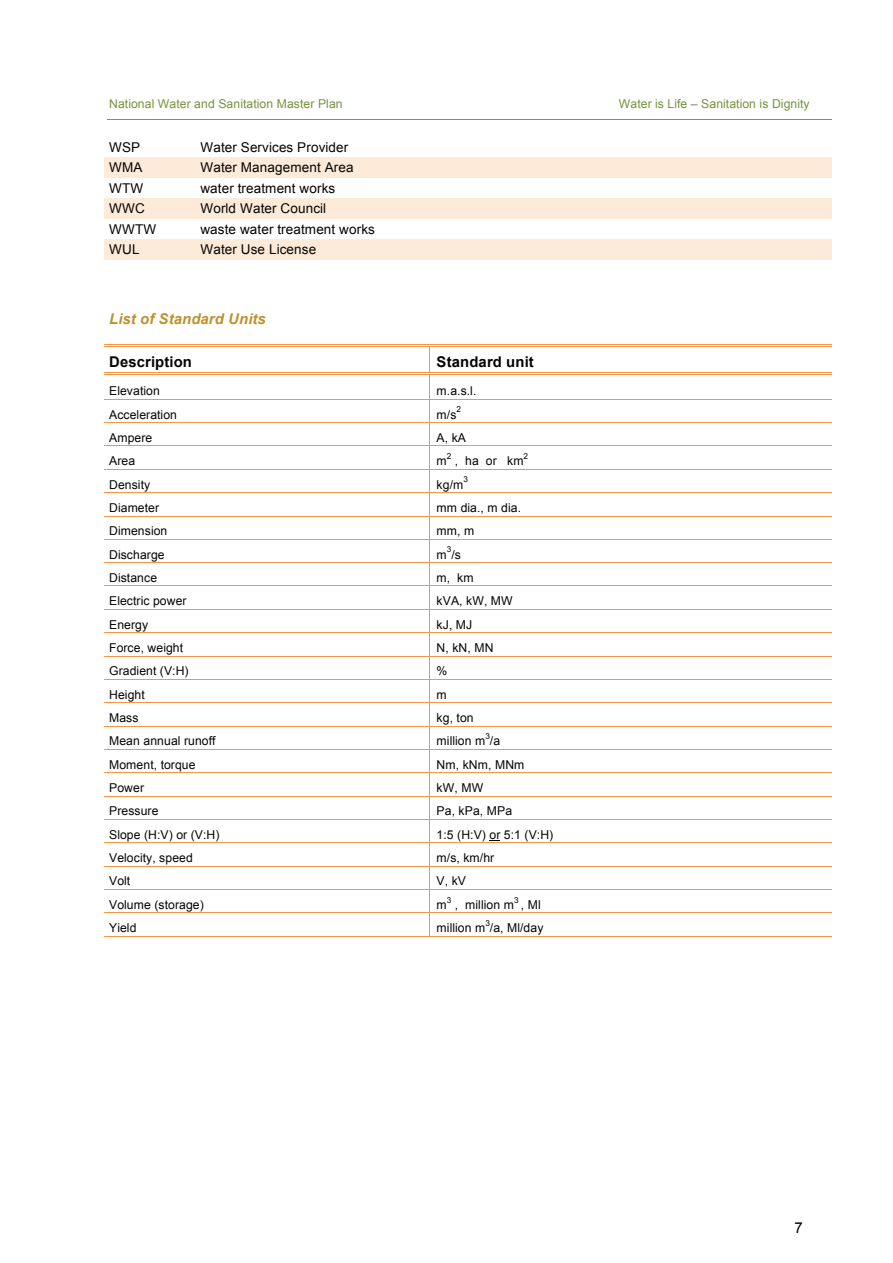
<style>
.page{position:relative;width:893px;height:1263px;background:#fff}
.page>*{position:absolute;margin:0;border:0;box-sizing:border-box;transform-origin:0 0}
.t1{font:15px "Arial";color:#000}
.t2{font:700 14.85px "Arial";letter-spacing:.01em;color:#040503}
.t3{font:italic 700 14.85px "Arial";letter-spacing:.01em;color:#be912d}
.t4{font:13.5px "Arial";letter-spacing:.01em;color:#040503}
.t5{font:12.15px "Arial";letter-spacing:.01em;color:#040503}
.t6{font:12.15px "Arial";letter-spacing:.01em;color:#75933c}
.t7{font:8.25px "Arial";color:#040503}
</style>
<div class="page">
<hr style="left:107px;top:119px;width:724px;height:1px;background:#e36c25">
<div style="left:104px;top:157px;width:89px;height:21px;background:#fdead9"></div>
<div style="left:193px;top:157px;width:638px;height:21px;background:#fdead9"></div>
<div style="left:104px;top:198px;width:89px;height:21px;background:#fdead9"></div>
<div style="left:193px;top:198px;width:638px;height:21px;background:#fdead9"></div>
<div style="left:104px;top:240px;width:89px;height:20px;background:#fdead9"></div>
<div style="left:193px;top:240px;width:638px;height:20px;background:#fdead9"></div>
<hr style="left:104px;top:344px;width:325px;height:1px;background:#f79646">
<hr style="left:104px;top:346px;width:325px;height:1px;background:#f79646">
<hr style="left:432px;top:344px;width:399px;height:1px;background:#f79646">
<hr style="left:432px;top:346px;width:399px;height:1px;background:#f79646">
<hr style="left:104px;top:372px;width:325px;height:1px;background:#f79646">
<hr style="left:104px;top:374px;width:325px;height:1px;background:#f79646">
<hr style="left:432px;top:372px;width:399px;height:1px;background:#f79646">
<hr style="left:432px;top:374px;width:399px;height:1px;background:#f79646">
<hr style="left:104px;top:399px;width:325px;height:1px;background:#f79646">
<hr style="left:430px;top:399px;width:401px;height:1px;background:#f79646">
<hr style="left:104px;top:422px;width:325px;height:1px;background:#f79646">
<hr style="left:430px;top:422px;width:401px;height:1px;background:#f79646">
<hr style="left:104px;top:446px;width:325px;height:1px;background:#f79646">
<hr style="left:430px;top:446px;width:401px;height:1px;background:#f79646">
<hr style="left:104px;top:469px;width:325px;height:1px;background:#f79646">
<hr style="left:430px;top:469px;width:401px;height:1px;background:#f79646">
<hr style="left:104px;top:492px;width:325px;height:1px;background:#f79646">
<hr style="left:430px;top:492px;width:401px;height:1px;background:#f79646">
<hr style="left:104px;top:516px;width:325px;height:1px;background:#f79646">
<hr style="left:430px;top:516px;width:401px;height:1px;background:#f79646">
<hr style="left:104px;top:539px;width:325px;height:1px;background:#f79646">
<hr style="left:430px;top:539px;width:401px;height:1px;background:#f79646">
<hr style="left:104px;top:562px;width:325px;height:1px;background:#f79646">
<hr style="left:430px;top:562px;width:401px;height:1px;background:#f79646">
<hr style="left:104px;top:586px;width:325px;height:1px;background:#f79646">
<hr style="left:430px;top:586px;width:401px;height:1px;background:#f79646">
<hr style="left:104px;top:609px;width:325px;height:1px;background:#f79646">
<hr style="left:430px;top:609px;width:401px;height:1px;background:#f79646">
<hr style="left:104px;top:632px;width:325px;height:1px;background:#f79646">
<hr style="left:430px;top:632px;width:401px;height:1px;background:#f79646">
<hr style="left:104px;top:656px;width:325px;height:1px;background:#f79646">
<hr style="left:430px;top:656px;width:401px;height:1px;background:#f79646">
<hr style="left:104px;top:679px;width:325px;height:1px;background:#f79646">
<hr style="left:430px;top:679px;width:401px;height:1px;background:#f79646">
<hr style="left:104px;top:702px;width:325px;height:1px;background:#f79646">
<hr style="left:430px;top:702px;width:401px;height:1px;background:#f79646">
<hr style="left:104px;top:726px;width:325px;height:1px;background:#f79646">
<hr style="left:430px;top:726px;width:401px;height:1px;background:#f79646">
<hr style="left:104px;top:749px;width:325px;height:1px;background:#f79646">
<hr style="left:430px;top:749px;width:401px;height:1px;background:#f79646">
<hr style="left:104px;top:772px;width:325px;height:1px;background:#f79646">
<hr style="left:430px;top:772px;width:401px;height:1px;background:#f79646">
<hr style="left:104px;top:796px;width:325px;height:1px;background:#f79646">
<hr style="left:430px;top:796px;width:401px;height:1px;background:#f79646">
<hr style="left:104px;top:819px;width:325px;height:1px;background:#f79646">
<hr style="left:430px;top:819px;width:401px;height:1px;background:#f79646">
<hr style="left:104px;top:842px;width:325px;height:1px;background:#f79646">
<hr style="left:430px;top:842px;width:401px;height:1px;background:#f79646">
<hr style="left:104px;top:866px;width:325px;height:1px;background:#f79646">
<hr style="left:430px;top:866px;width:401px;height:1px;background:#f79646">
<hr style="left:104px;top:889px;width:325px;height:1px;background:#f79646">
<hr style="left:430px;top:889px;width:401px;height:1px;background:#f79646">
<hr style="left:104px;top:912px;width:325px;height:1px;background:#f79646">
<hr style="left:430px;top:912px;width:401px;height:1px;background:#f79646">
<hr style="left:104px;top:936px;width:325px;height:1px;background:#f79646">
<svg style="left:429px;top:344px;width:3px;height:593px"></svg>
<hr style="left:430px;top:936px;width:401px;height:1px;background:#f79646">
<p class="t6" style="left:109px;top:95px;width:235px">National Water and Sanitation Master Plan</p>
<p class="t6" style="left:619px;top:95px;width:192px">Water is Life – Sanitation is Dignity</p>
<p class="t4" style="left:109px;top:138px;width:33px">WSP</p>
<p class="t4" style="left:200px;top:138px;width:149px">Water Services Provider</p>
<p class="t4" style="left:109px;top:158px;width:35px">WMA</p>
<p class="t4" style="left:200px;top:158px;width:155px">Water Management Area</p>
<p class="t4" style="left:109px;top:179px;width:36px">WTW</p>
<p class="t4" style="left:200px;top:179px;width:136px">water treatment works</p>
<p class="t4" style="left:109px;top:200px;width:37px">WWC</p>
<p class="t4" style="left:200px;top:200px;width:127px">World Water Council</p>
<p class="t4" style="left:109px;top:220px;width:49px">WWTW</p>
<p class="t4" style="left:200px;top:220px;width:176px">waste water treatment works</p>
<p class="t4" style="left:109px;top:241px;width:32px">WUL</p>
<p class="t4" style="left:200px;top:241px;width:117px">Water Use License</p>
<p class="t3" style="left:109px;top:309px;width:158px">List of Standard Units</p>
<p class="t2" style="left:109px;top:352px;width:84px">Description</p>
<p class="t2" style="left:437px;top:352px;width:99px">Standard unit</p>
<p class="t5" style="left:109px;top:383px;width:52px">Elevation</p>
<p class="t5" style="left:437px;top:383px;width:41px">m.a.s.l.</p>
<p class="t5" style="left:109px;top:406px;width:69px">Acceleration</p>
<p class="t5" style="left:437px;top:406px;width:21px">m/s</p>
<p class="t7" style="left:457px;top:404px;width:6px">2</p>
<p class="t5" style="left:109px;top:430px;width:45px">Ampere</p>
<p class="t5" style="left:437px;top:430px;width:31px">A, kA</p>
<p class="t5" style="left:109px;top:453px;width:28px">Area</p>
<p class="t5" style="left:437px;top:453px;width:12px">m</p>
<p class="t7" style="left:447px;top:451px;width:6px">2</p>
<p class="t7" style="left:524px;top:451px;width:6px">2</p>
<p class="t5" style="left:455px;top:453px;width:70px">, ha or km</p>
<p class="t7" style="left:463px;top:474px;width:6px">3</p>
<p class="t5" style="left:109px;top:476px;width:43px">Density</p>
<p class="t5" style="left:437px;top:476px;width:28px">kg/m</p>
<p class="t5" style="left:109px;top:500px;width:52px">Diameter</p>
<p class="t5" style="left:437px;top:500px;width:86px">mm dia., m dia.</p>
<p class="t5" style="left:109px;top:523px;width:60px">Dimension</p>
<p class="t5" style="left:437px;top:523px;width:39px">mm, m</p>
<p class="t5" style="left:109px;top:546px;width:57px">Discharge</p>
<p class="t5" style="left:437px;top:546px;width:26px">m /s</p>
<p class="t7" style="left:447px;top:544px;width:6px">3</p>
<p class="t5" style="left:109px;top:570px;width:49px">Distance</p>
<p class="t5" style="left:437px;top:570px;width:38px">m, km</p>
<p class="t5" style="left:109px;top:593px;width:79px">Electric power</p>
<p class="t5" style="left:437px;top:593px;width:78px">kVA, kW, MW</p>
<p class="t5" style="left:109px;top:616px;width:41px">Energy</p>
<p class="t5" style="left:437px;top:616px;width:37px">kJ, MJ</p>
<p class="t5" style="left:109px;top:640px;width:76px">Force, weight</p>
<p class="t5" style="left:437px;top:640px;width:58px">N, kN, MN</p>
<p class="t5" style="left:109px;top:663px;width:81px">Gradient (V:H)</p>
<p class="t5" style="left:437px;top:663px;width:12px">%</p>
<p class="t5" style="left:109px;top:686px;width:37px">Height</p>
<p class="t5" style="left:437px;top:686px;width:12px">m</p>
<p class="t5" style="left:109px;top:710px;width:31px">Mass</p>
<p class="t5" style="left:437px;top:710px;width:39px">kg, ton</p>
<p class="t5" style="left:109px;top:733px;width:108px">Mean annual runoff</p>
<p class="t5" style="left:437px;top:733px;width:65px">million m /a</p>
<p class="t7" style="left:485px;top:731px;width:6px">3</p>
<p class="t5" style="left:109px;top:757px;width:88px">Moment, torque</p>
<p class="t5" style="left:437px;top:757px;width:89px">Nm, kNm, MNm</p>
<p class="t5" style="left:109px;top:780px;width:36px">Power</p>
<p class="t5" style="left:437px;top:780px;width:48px">kW, MW</p>
<p class="t5" style="left:109px;top:803px;width:51px">Pressure</p>
<p class="t5" style="left:437px;top:803px;width:77px">Pa, kPa, MPa</p>
<p class="t5" style="left:109px;top:826px;width:112px">Slope (H:V) or (V:H)</p>
<p class="t5" style="left:437px;top:826px;width:118px">1:5 (H:V) or 5:1 (V:H)</p>
<p class="t5" style="left:109px;top:850px;width:85px">Velocity, speed</p>
<p class="t5" style="left:437px;top:850px;width:59px">m/s, km/hr</p>
<p class="t5" style="left:109px;top:873px;width:23px">Volt</p>
<p class="t5" style="left:437px;top:873px;width:31px">V, kV</p>
<p class="t5" style="left:109px;top:897px;width:96px">Volume (storage)</p>
<p class="t5" style="left:437px;top:897px;width:12px">m</p>
<p class="t7" style="left:447px;top:894px;width:6px">3</p>
<p class="t7" style="left:514px;top:894px;width:6px">3</p>
<p class="t5" style="left:455px;top:897px;width:60px">, million m</p>
<p class="t5" style="left:521px;top:897px;width:21px">, Ml</p>
<p class="t7" style="left:485px;top:917px;width:6px">3</p>
<p class="t5" style="left:109px;top:920px;width:29px">Yield</p>
<p class="t5" style="left:437px;top:920px;width:108px">million m /a, Ml/day</p>
<p class="t1" style="left:794px;top:1218px;width:10px">7</p>
</div>
